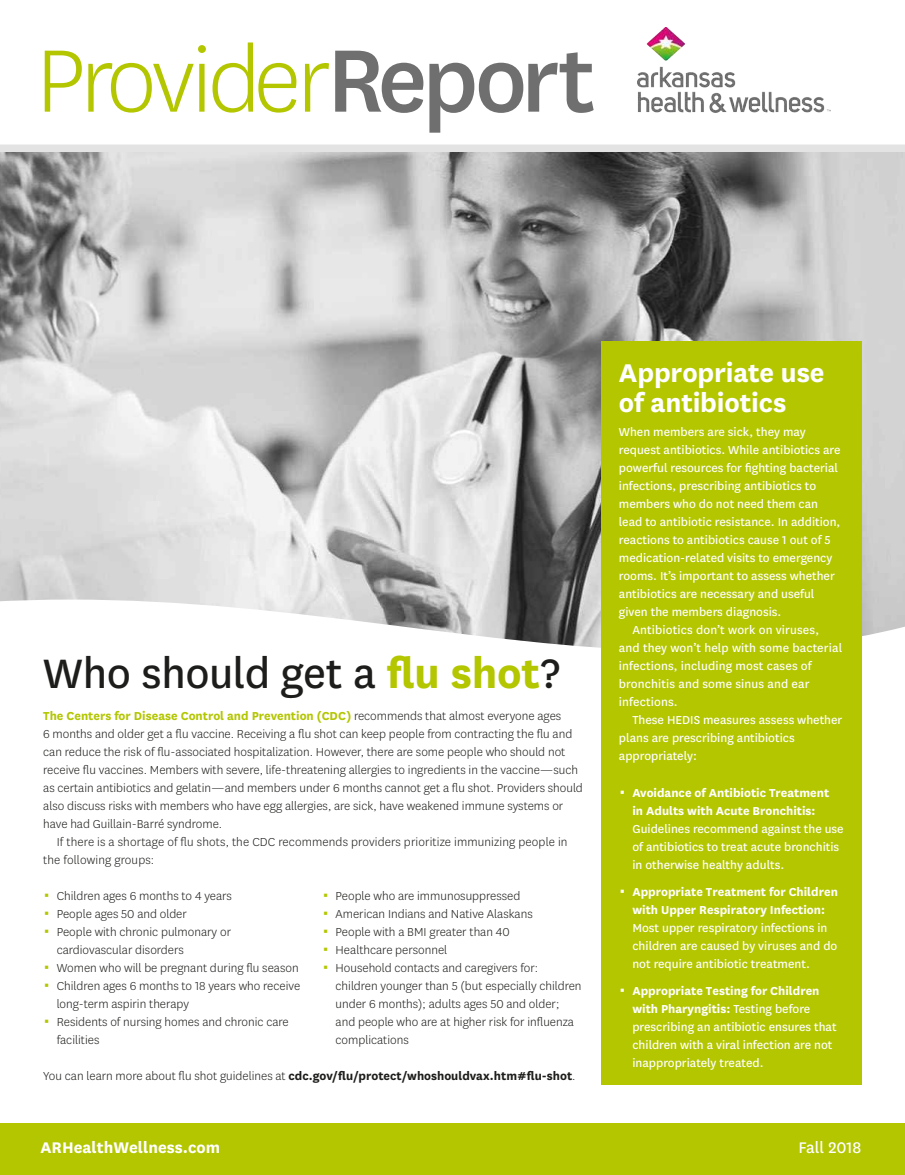
<style>
.page{position:relative;width:905px;height:1175px;background:#fff}
.page>*{position:absolute;margin:0;border:0;box-sizing:border-box;transform-origin:0 0}
.t1{font:300 103.5px "Centene Sans";letter-spacing:-.045em;color:#b3c600}
.t2{font:48px "Centene Sans";letter-spacing:-.01em;color:#1d1d1b}
.t3{font:700 30px/30px "Centene Sans";letter-spacing:-.005em;color:#fff}
.t4{font:700 18px "Centene Sans";color:#fff}
.t5{font:18px "Centene Sans";color:#fff}
.t6{font:300 13.5px/18px "Centene Sans";color:#1d1d1b}
.t7{font:13.5px/18px "Centene Sans";color:#fff}
.t8{font:700 13.5px "Centene Sans";color:#1d1d1b}
.s1{font-weight:500;color:#706f6f}
.s2{font-weight:700;color:#b3c600}
.s3{font-weight:300}
.s4{font-weight:700}
</style>
<div class="page">
<img style="left:0;top:152px;width:905px;height:447px">
<div style="left:0;top:144px;width:905px;height:8px;background:#e3e3e3"></div>
<svg style="left:0;top:599px;width:905px;height:136px"></svg>
<div style="left:601px;top:341px;width:260px;height:743px;background:#b3c600"></div>
<div style="left:0;top:1123px;width:905px;height:52px;background:#b3c600"></div>
<img style="left:637px;top:28px;width:193px;height:84px">
<h1 class="t1" style="left:36px;top:16px;width:561px">Provider<span class="s1">Report</span></h1>
<h2 class="t2" style="left:43px;top:641px;width:518px">Who should get a <span class="s2">flu shot</span>?</h2>
<p class="t6" style="left:43px;top:706px;width:541px"><span class="s2">The Centers for Disease Control and Prevention (CDC)</span> recommends that almost everyone ages<br>6 months and older get a flu vaccine. Receiving a flu shot can keep people from contracting the flu and can reduce the risk of flu-associated hospitalization. However, there are some people who should not receive flu vaccines. Members with severe, life-threatening allergies to ingredients in the vaccine—such as certain antibiotics and gelatin—and members under 6 months cannot get a flu shot. Providers should also discuss risks with members who have egg allergies, are sick, have weakened immune systems or have had Guillain-Barré syndrome.</p>
<p class="t6" style="left:43px;top:832px;width:526px;text-indent:14px">If there is a shortage of flu shots, the CDC recommends providers prioritize immunizing people in the following groups:</p>
<p class="t6" style="left:57px;top:886px;width:177px">Children ages 6 months to 4 years</p>
<p class="t6" style="left:57px;top:904px;width:132px">People ages 50 and older</p>
<p class="t6" style="left:57px;top:922px;width:176px">People with chronic pulmonary or cardiovascular disorders</p>
<p class="t6" style="left:57px;top:958px;width:243px">Women who will be pregnant during flu season</p>
<p class="t6" style="left:57px;top:976px;width:245px">Children ages 6 months to 18 years who receive long-term aspirin therapy</p>
<p class="t6" style="left:57px;top:1012px;width:233px">Residents of nursing homes and chronic care facilities</p>
<p class="t6" style="left:335px;top:886px;width:186px">People who are immunosuppressed</p>
<p class="t6" style="left:335px;top:904px;width:199px">American Indians and Native Alaskans</p>
<p class="t6" style="left:335px;top:922px;width:176px">People with a BMI greater than 40</p>
<p class="t6" style="left:335px;top:940px;width:113px">Healthcare personnel</p>
<p class="t6" style="left:335px;top:958px;width:247px">Household contacts and caregivers for: children younger than 5 (but especially children under 6 months); adults ages 50 and older; and people who are at higher risk for influenza complications</p>
<p class="t8" style="left:43px;top:1066px;width:534px"><span class="s3">You can learn more about flu shot guidelines at</span> cdc.gov/flu/protect/whoshouldvax.htm#flu-shot<span class="s3">.</span></p>
<h2 class="t3" style="left:619px;top:355px;width:207px">Appropriate use of antibiotics</h2>
<p class="t7" style="left:619px;top:422px;width:223px">When members are sick, they may request antibiotics. While antibiotics are powerful resources for fighting bacterial infections, prescribing antibiotics to members who do not need them can lead to antibiotic resistance. In addition, reactions to antibiotics cause 1 out of 5 medication-related visits to emergency rooms. It’s important to assess whether antibiotics are necessary and useful given the members diagnosis.</p>
<p class="t7" style="left:619px;top:620px;width:225px;text-indent:14px">Antibiotics don’t work on viruses, and they won’t help with some bacterial infections, including most cases of bronchitis and some sinus and ear infections.</p>
<p class="t7" style="left:619px;top:710px;width:225px;text-indent:14px">These HEDIS measures assess whether plans are prescribing antibiotics appropriately:</p>
<p class="t7" style="left:632px;top:782px;width:213px"><span class="s4">Avoidance of Antibiotic Treatment<br>in Adults with Acute Bronchitis:<br></span>Guidelines recommend against the use of antibiotics to treat acute bronchitis in otherwise healthy adults.</p>
<p class="t7" style="left:632px;top:881px;width:207px"><span class="s4">Appropriate Treatment for Children with Upper Respiratory Infection:<br></span>Most upper respiratory infections in children are caused by viruses and do not require antibiotic treatment.</p>
<p class="t7" style="left:632px;top:980px;width:206px"><span class="s4">Appropriate Testing for Children with Pharyngitis:</span> Testing before prescribing an antibiotic ensures that children with a viral infection are not inappropriately treated.</p>
<p class="t4" style="left:41px;top:1134px;width:181px">ARHealthWellness.com</p>
<p class="t5" style="left:798px;top:1135px;width:65px">Fall 2018</p>
</div>
